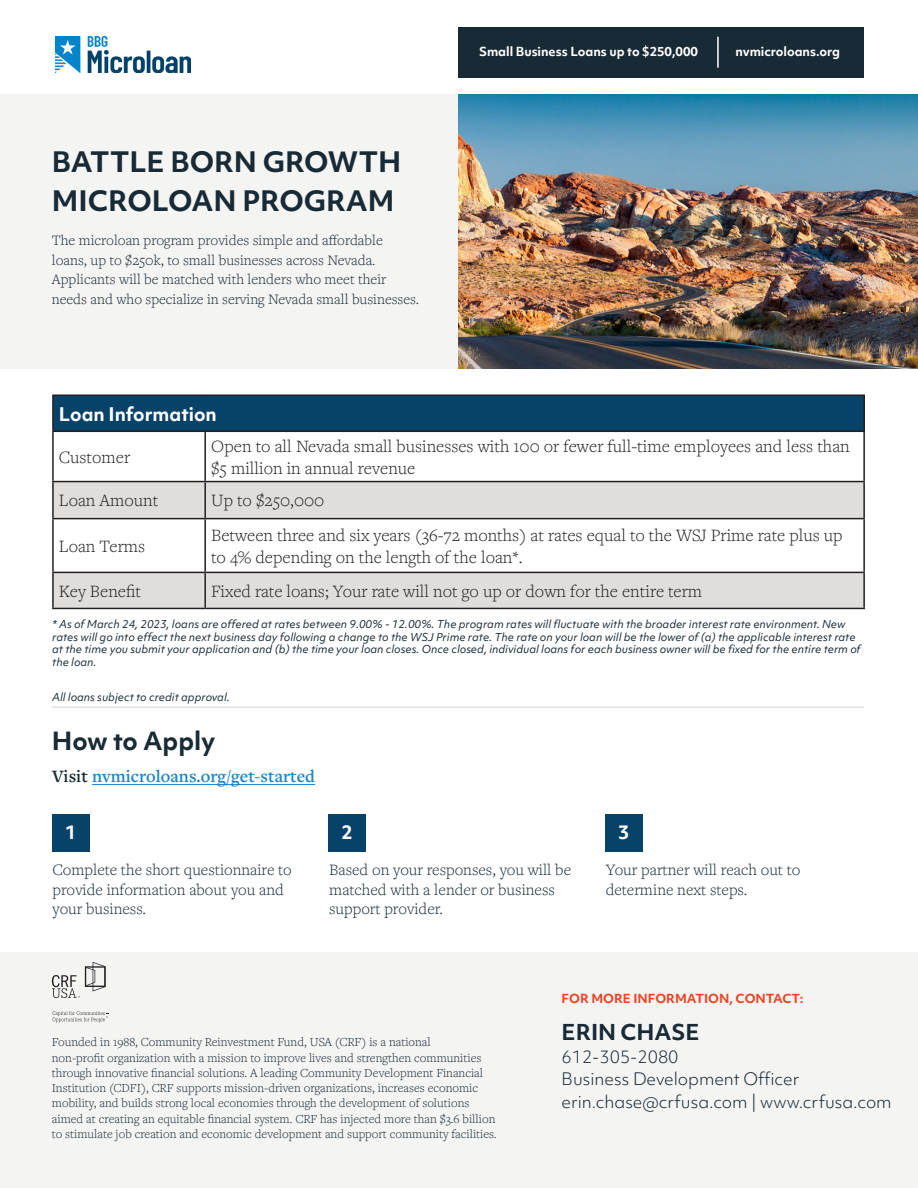
<style>
.page{position:relative;width:918px;height:1188px;background:#fff}
.page>*{position:absolute;margin:0;border:0;box-sizing:border-box;transform-origin:0 0}
.t1{font:700 27px/39px "Objektiv Mk 1";color:#182a35}
.t2{font:700 24px "Objektiv Mk 1";color:#182a35}
.t3{font:700 21px "Objektiv Mk 1";color:#182a35}
.t4{font:300 18px/21.6px "Freight Text Pro";color:#231f20}
.t5{font:600 18px "Freight Text Pro";color:#1b85c7}
.t6{font:700 18px "Objektiv Mk 1";color:#fff}
.t7{font:300 16.5px/19.8px "Freight Text Pro";color:#182a35}
.t8{font:300 16.5px "Objektiv Mk 1";color:#182a35}
.t9{font:300 15px/19.5px "Freight Text Pro";color:#182a35}
.main_body{font:300 12.75px/15.3px "Freight Text Pro";color:#182a35}
.t10{font:700 12px "Objektiv Mk 1";color:#fff}
.t11{font:700 12px "Objektiv Mk 1";color:#ef4222}
.main_body-2{font:italic 10.5px/12.6px "Objektiv Mk 1";color:#182a35}
.s1{color:#182a35}
</style>
<div class="page">
<div style="left:0;top:94px;width:459px;height:275px;background:#f4f4f3"></div>
<div style="left:53px;top:395px;width:811px;height:36px;background:#074269"></div>
<div style="left:54px;top:482px;width:809px;height:36px;background:#e0dedc"></div>
<div style="left:54px;top:573px;width:809px;height:35px;background:#e0dedc"></div>
<hr style="left:52px;top:394px;width:153px;height:2px;background:#231f20">
<hr style="left:52px;top:396px;width:2px;height:35px;background:#231f20">
<hr style="left:205px;top:394px;width:660px;height:2px;background:#231f20">
<hr style="left:863px;top:396px;width:2px;height:35px;background:#231f20">
<hr style="left:52px;top:431px;width:153px;height:1px;background:#231f20">
<hr style="left:52px;top:432px;width:2px;height:49px;background:#231f20">
<hr style="left:205px;top:431px;width:660px;height:1px;background:#231f20">
<hr style="left:204px;top:432px;width:2px;height:49px;background:#231f20">
<hr style="left:863px;top:432px;width:2px;height:49px;background:#231f20">
<hr style="left:52px;top:481px;width:153px;height:1px;background:#231f20">
<hr style="left:52px;top:482px;width:2px;height:36px;background:#231f20">
<hr style="left:205px;top:481px;width:660px;height:1px;background:#231f20">
<hr style="left:204px;top:482px;width:2px;height:36px;background:#231f20">
<hr style="left:863px;top:482px;width:2px;height:36px;background:#231f20">
<hr style="left:52px;top:518px;width:153px;height:1px;background:#231f20">
<hr style="left:52px;top:519px;width:2px;height:53px;background:#231f20">
<hr style="left:205px;top:518px;width:660px;height:1px;background:#231f20">
<hr style="left:204px;top:519px;width:2px;height:53px;background:#231f20">
<hr style="left:863px;top:519px;width:2px;height:53px;background:#231f20">
<hr style="left:52px;top:572px;width:153px;height:1px;background:#231f20">
<hr style="left:52px;top:573px;width:2px;height:35px;background:#231f20">
<hr style="left:205px;top:572px;width:660px;height:1px;background:#231f20">
<hr style="left:204px;top:573px;width:2px;height:35px;background:#231f20">
<hr style="left:863px;top:573px;width:2px;height:35px;background:#231f20">
<hr style="left:52px;top:608px;width:153px;height:1px;background:#231f20">
<hr style="left:205px;top:608px;width:660px;height:1px;background:#231f20">
<div style="left:0;top:953px;width:918px;height:235px;background:#f4f4f3"></div>
<img style="left:56px;top:37px;width:134px;height:36px">
<div style="left:458px;top:27px;width:406px;height:50px;background:#182a35"></div>
<img style="left:458px;top:94px;width:460px;height:275px">
<div style="left:52px;top:814px;width:38px;height:38px;background:#074269"></div>
<hr style="left:717px;top:37px;width:2px;height:31px;background:#fff">
<hr style="left:92px;top:784px;width:223px;height:1px;background:#1b85c7">
<div style="left:328px;top:814px;width:38px;height:38px;background:#074269"></div>
<div style="left:605px;top:814px;width:38px;height:38px;background:#074269"></div>
<hr style="left:52px;top:706px;width:812px;height:2px;background:#e4e0e1">
<svg style="left:52px;top:962px;width:54px;height:36px"></svg>
<svg style="left:53px;top:1011px;width:56px;height:11px"></svg>
<h2 class="t1" style="left:52px;top:142px;width:351px">BATTLE BORN GROWTH<br>MICROLOAN PROGRAM</h2>
<p class="t9" style="left:52px;top:230px;width:332px">The microloan program provides simple and affordable loans, up to $250k, to small businesses across Nevada.</p>
<p class="t9" style="left:52px;top:269px;width:369px">Applicants will be matched with lenders who meet their needs and who specialize in serving Nevada small businesses.</p>
<p class="t10" style="left:479px;top:42px;width:220px">Small Business Loans up to $250,000</p>
<p class="t10" style="left:736px;top:42px;width:106px">nvmicroloans.org</p>
<p class="t6" style="left:59px;top:401px;width:159px">Loan Information</p>
<p class="t4" style="left:59px;top:446px;width:73px">Customer</p>
<p class="t4" style="left:211px;top:435px;width:640px">Open to all Nevada small businesses with 100 or fewer full-time employees and less than $5 million in annual revenue</p>
<p class="t4" style="left:59px;top:489px;width:101px">Loan Amount</p>
<p class="t4" style="left:211px;top:489px;width:115px">Up to $250,000</p>
<p class="t4" style="left:59px;top:535px;width:88px">Loan Terms</p>
<p class="t4" style="left:211px;top:524px;width:633px">Between three and six years (36-72 months) at rates equal to the WSJ Prime rate plus up to 4% depending on the length of the loan*.</p>
<p class="t4" style="left:59px;top:580px;width:84px">Key Benefit</p>
<p class="t4" style="left:211px;top:580px;width:493px">Fixed rate loans; Your rate will not go up or down for the entire term</p>
<p class="main_body-2" style="left:52px;top:618px;width:810px">* As of March 24, 2023, loans are offered at rates between 9.00% - 12.00%. The program rates will fluctuate with the broader interest rate environment. New rates will go into effect the next business day following a change to the WSJ Prime rate. The rate on your loan will be the lower of (a) the applicable interest rate at the time you submit your application and (b) the time your loan closes. Once closed, individual loans for each business owner will be fixed for the entire term of the loan.</p>
<p class="main_body-2" style="left:52px;top:691px;width:179px">All loans subject to credit approval.</p>
<h2 class="t2" style="left:52px;top:724px;width:165px">How to Apply</h2>
<p class="t5" style="left:52px;top:764px;width:264px"><span class="s1">Visit</span> nvmicroloans.org/get-started</p>
<p class="t6" style="left:65px;top:820px;width:13px">1</p>
<p class="t7" style="left:53px;top:859px;width:241px">Complete the short questionnaire to provide information about you and your business.</p>
<p class="t6" style="left:342px;top:820px;width:13px">2</p>
<p class="t7" style="left:329px;top:859px;width:243px">Based on your responses, you will be matched with a lender or business support provider.</p>
<p class="t6" style="left:618px;top:820px;width:13px">3</p>
<p class="t7" style="left:606px;top:859px;width:196px">Your partner will reach out to</p>
<p class="t7" style="left:606px;top:879px;width:143px">determine next steps.</p>
<p class="main_body" style="left:52px;top:1034px;width:380px">Founded in 1988, Community Reinvestment Fund, USA (CRF) is a national</p>
<p class="main_body" style="left:52px;top:1049px;width:446px">non-profit organization with a mission to improve lives and strengthen communities through innovative financial solutions. A leading Community Development Financial Institution (CDFI), CRF supports mission-driven organizations, increases economic mobility, and builds strong local economies through the development of solutions aimed at creating an equitable financial system. CRF has injected more than $3.6 billion to stimulate job creation and economic development and support community facilities.</p>
<h2 class="t11" style="left:562px;top:990px;width:243px">FOR MORE INFORMATION, CONTACT:</h2>
<h2 class="t3" style="left:562px;top:1017px;width:140px">ERIN CHASE</h2>
<h2 class="t8" style="left:562px;top:1045px;width:118px">612-305-2080</h2>
<h2 class="t8" style="left:562px;top:1068px;width:239px">Business Development Officer</h2>
<h2 class="t8" style="left:562px;top:1091px;width:332px">erin.chase@crfusa.com | www.crfusa.com</h2>
</div>
